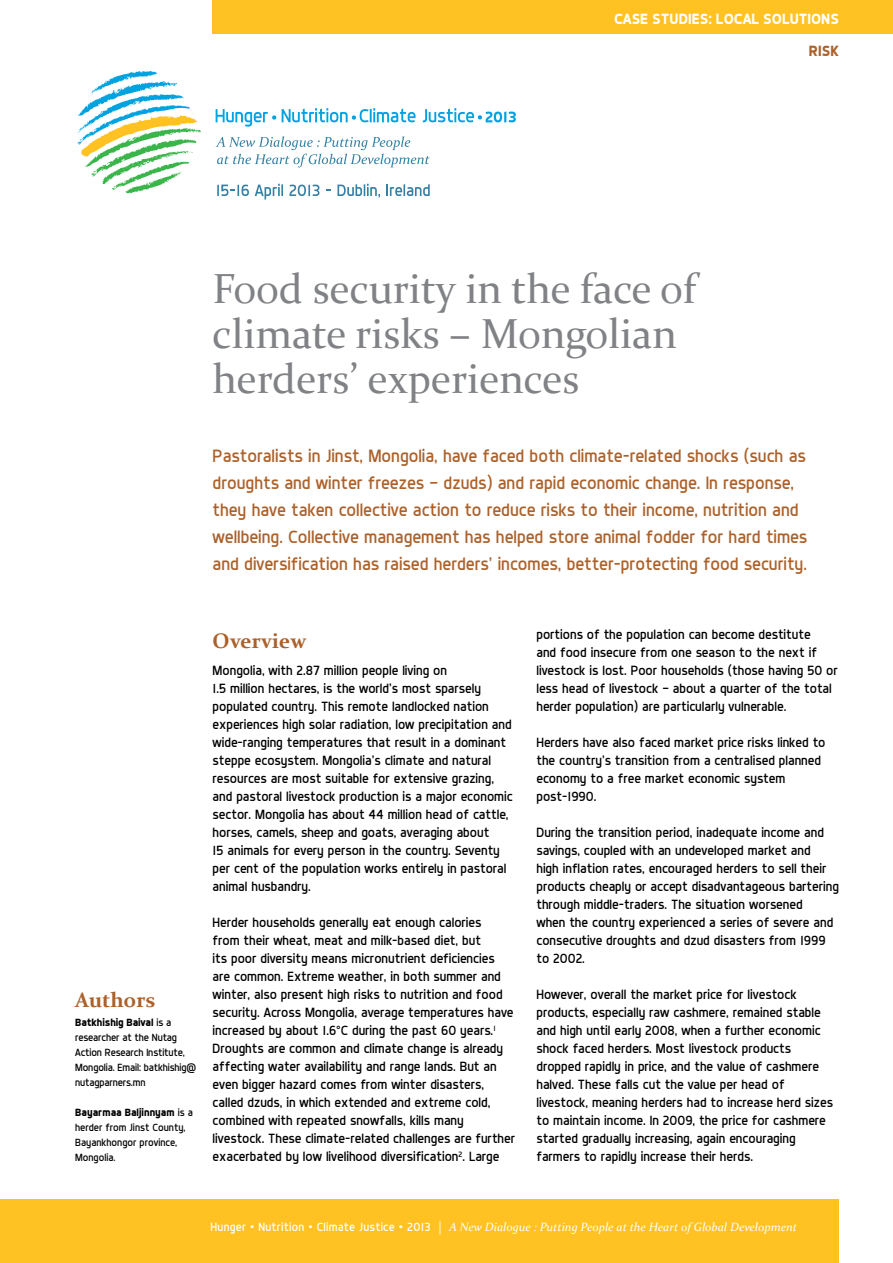
<style>
.page{position:relative;width:893px;height:1263px;background:#fff}
.page>*{position:absolute;margin:0;border:0;box-sizing:border-box;transform-origin:0 0}
.t1{font:42px/45px "Constantia";color:#808285}
.t2{font:700 21px "Constantia";color:#ac612a}
.t3{font:18px/27px "Dyno";color:#ac612a}
.t4{font:700 15px "Dyno";color:#fff}
.t5{font:700 15px "Dyno";color:#ac612a}
.t6{font:13.5px/18px "Dyno";color:#000}
.t7{font:italic 12px "Constantia";color:#fff}
.t8{font:10.5px/15px "Dyno";letter-spacing:-.01em;color:#000}
.s1{font-weight:700}
.s2{font-family:"Dyno";font-style:normal}
.s3{font-family:"Arial";font-style:normal}
.s4{font-style:normal;font-size:13.5px}
</style>
<div class="page">
<div style="left:0;top:1199px;width:839px;height:64px;background:#ffc222"></div>
<div style="left:213px;top:0;width:680px;height:34px;background:#ffc222"></div>
<svg style="left:77px;top:71px;width:124px;height:122px"></svg>
<svg style="left:216px;top:108px;width:300px;height:19px"></svg>
<svg style="left:216px;top:136px;width:214px;height:31px"></svg>
<svg style="left:217px;top:185px;width:32px;height:11px"></svg>
<svg style="left:255px;top:184px;width:28px;height:16px"></svg>
<svg style="left:290px;top:185px;width:29px;height:11px"></svg>
<svg style="left:337px;top:184px;width:43px;height:14px"></svg>
<svg style="left:387px;top:184px;width:43px;height:12px"></svg>
<p class="t4" style="left:614px;top:9px;width:226px">Case Studies: local solutions</p>
<p class="t5" style="left:809px;top:42px;width:32px">RISK</p>
<h1 class="t1" style="left:213px;top:264px;width:485px">Food security in the face of climate risks – Mongolian herders’ experiences</h1>
<p class="t3" style="left:213px;top:442px;width:596px">Pastoralists in Jinst, Mongolia, have faced both climate-related shocks (such as droughts and winter freezes — dzuds) and rapid economic change. In response, they have taken collective action to reduce risks to their income, nutrition and wellbeing. Collective management has helped store animal fodder for hard times and diversification has raised herders’ incomes, better-protecting food security.</p>
<h2 class="t2" style="left:75px;top:985px;width:81px">Authors</h2>
<p class="t8" style="left:75px;top:1015px;width:123px"><span class="s1">Batkhishig Baival</span> is a researcher at the Nutag<br>Action Research Institute,<br>Mongolia. Email: batkhishig@ nutagparners.mn</p>
<p class="t8" style="left:75px;top:1105px;width:119px"><span class="s1">Bayarmaa Baljinnyam</span> is a herder from Jinst County,<br>Bayankhongor province,<br>Mongolia.</p>
<h2 class="t2" style="left:213px;top:626px;width:95px">Overview</h2>
<p class="t6" style="left:213px;top:661px;width:302px">Mongolia, with 2.87 million people living on<br>1.5 million hectares, is the world’s most sparsely populated country. This remote landlocked nation experiences high solar radiation, low precipitation and wide-ranging temperatures that result in a dominant steppe ecosystem. Mongolia’s climate and natural resources are most suitable for extensive grazing, and pastoral livestock production is a major economic sector. Mongolia has about 44 million head of cattle, horses, camels, sheep and goats, averaging about<br>15 animals for every person in the country. Seventy per cent of the population works entirely in pastoral animal husbandry.</p>
<p class="t6" style="left:213px;top:913px;width:304px">Herder households generally eat enough calories<br>from their wheat, meat and milk-based diet, but<br>its poor diversity means micronutrient deficiencies are common. Extreme weather, in both summer and winter, also present high risks to nutrition and food security. Across Mongolia, average temperatures have increased by about 1.6°C during the past 60 years.<sup>1<br></sup>Droughts are common and climate change is already affecting water availability and range lands. But an even bigger hazard comes from winter disasters, called dzuds, in which extended and extreme cold, combined with repeated snowfalls, kills many livestock. These climate-related challenges are further exacerbated by low livelihood diversification<sup>2</sup>. Large</p>
<p class="t6" style="left:536px;top:625px;width:303px">portions of the population can become destitute<br>and food insecure from one season to the next if livestock is lost. Poor households (those having 50 or less head of livestock — about a quarter of the total herder population) are particularly vulnerable.</p>
<p class="t6" style="left:536px;top:733px;width:291px">Herders have also faced market price risks linked to the country’s transition from a centralised planned economy to a free market economic system post-1990.</p>
<p class="t6" style="left:536px;top:823px;width:304px">During the transition period, inadequate income and savings, coupled with an undeveloped market and<br>high inflation rates, encouraged herders to sell their products cheaply or accept disadvantageous bartering through middle-traders. The situation worsened<br>when the country experienced a series of severe and consecutive droughts and dzud disasters from 1999 to 2002.</p>
<p class="t6" style="left:536px;top:985px;width:298px">However, overall the market price for livestock products, especially raw cashmere, remained stable and high until early 2008, when a further economic shock faced herders. Most livestock products dropped rapidly in price, and the value of cashmere halved. These falls cut the value per head of livestock, meaning herders had to increase herd sizes to maintain income. In 2009, the price for cashmere started gradually increasing, again encouraging farmers to rapidly increase their herds.</p>
<p class="t7" style="left:210px;top:1218px;width:588px"><span class="s2">Hunger</span> <span class="s3">•</span> <span class="s2">Nutrition</span> <span class="s3">•</span> <span class="s2">Climate Justice</span> <span class="s3">•</span> <span class="s2">2013</span> <span class="s4">|</span> A New Dialogue : Putting People at the Heart of Global Development</p>
</div>
